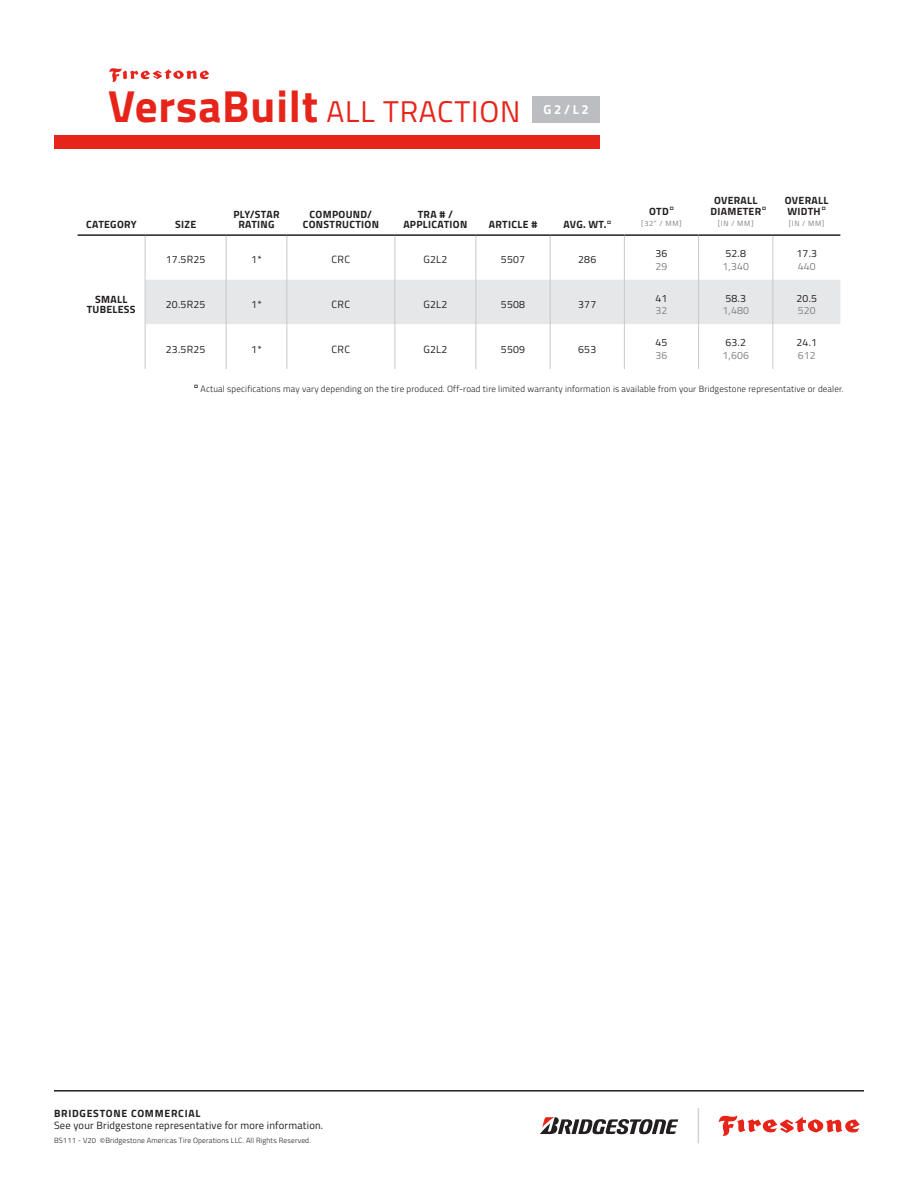
<style>
.page{position:relative;width:918px;height:1188px;background:#fff}
.page>*{position:absolute;margin:0;border:0;box-sizing:border-box;transform-origin:0 0}
.t1{font:30px "Titillium Web";letter-spacing:.03em;color:#e72419}
.t2{font:700 12.9px "Titillium Web";color:#fff}
.Body_Copy{font:10.5px/12.8px "Titillium Web";letter-spacing:.02em;color:#231f20}
.Body_Copy-2{font:700 10.5px/10.5px "Titillium Web";letter-spacing:.03em;color:#231f20;text-align:center}
.Body_Copy-3{font:10.5px/12.8px "Titillium Web";letter-spacing:.02em;color:#808285}
.Body_Copy-4{font:700 10.5px "Titillium Web";letter-spacing:.07em;color:#231f20}
.Body_Copy-5{font:300 9px "Titillium Web";letter-spacing:.02em;color:#231f20}
.t3{font:300 7.5px "Titillium Web";letter-spacing:.02em;color:#231f20}
.Body_Copy-6{font:7.5px "Titillium Web";letter-spacing:.085em;color:#808285}
.s1{font-weight:700;font-size:45px}
.s2{color:#808285}
.s3{color:#231f20}
.s4{font-size:8.25px}
</style>
<div class="page">
<div style="left:532px;top:96px;width:68px;height:27px;background:#bcbdc0"></div>
<svg style="left:109px;top:68px;width:100px;height:14px"></svg>
<div style="left:54px;top:136px;width:546px;height:13px;background:#e72419"></div>
<svg style="left:540px;top:1117px;width:138px;height:17px"></svg>
<svg style="left:719px;top:1115px;width:141px;height:21px"></svg>
<hr style="left:698px;top:1108px;width:1px;height:35px;background:#d1d2d4">
<hr style="left:54px;top:1090px;width:810px;height:2px;background:#231f20">
<svg style="left:146px;top:280px;width:694px;height:89px"></svg>
<hr style="left:78px;top:234px;width:67px;height:2px;background:#231f20">
<hr style="left:145px;top:234px;width:81px;height:2px;background:#231f20">
<hr style="left:226px;top:234px;width:61px;height:2px;background:#231f20">
<hr style="left:287px;top:234px;width:108px;height:2px;background:#231f20">
<hr style="left:395px;top:234px;width:81px;height:2px;background:#231f20">
<hr style="left:476px;top:234px;width:74px;height:2px;background:#231f20">
<hr style="left:145px;top:236px;width:1px;height:44px;background:#c7c8ca">
<hr style="left:226px;top:236px;width:1px;height:44px;background:#c7c8ca">
<hr style="left:286px;top:236px;width:1px;height:44px;background:#c7c8ca">
<hr style="left:394px;top:236px;width:1px;height:44px;background:#c7c8ca">
<hr style="left:476px;top:236px;width:1px;height:44px;background:#c7c8ca">
<hr style="left:145px;top:324px;width:1px;height:45px;background:#c7c8ca">
<hr style="left:226px;top:324px;width:1px;height:45px;background:#c7c8ca">
<hr style="left:286px;top:324px;width:1px;height:45px;background:#c7c8ca">
<hr style="left:394px;top:324px;width:1px;height:45px;background:#c7c8ca">
<hr style="left:476px;top:324px;width:1px;height:45px;background:#c7c8ca">
<hr style="left:145px;top:280px;width:1px;height:44px;background:#c7c8ca">
<hr style="left:226px;top:280px;width:1px;height:44px;background:#c7c8ca">
<hr style="left:286px;top:280px;width:1px;height:44px;background:#c7c8ca">
<hr style="left:394px;top:280px;width:1px;height:44px;background:#c7c8ca">
<hr style="left:476px;top:280px;width:1px;height:44px;background:#c7c8ca">
<hr style="left:550px;top:234px;width:74px;height:2px;background:#231f20">
<hr style="left:624px;top:234px;width:75px;height:2px;background:#231f20">
<hr style="left:699px;top:234px;width:74px;height:2px;background:#231f20">
<hr style="left:773px;top:234px;width:67px;height:2px;background:#231f20">
<hr style="left:550px;top:236px;width:1px;height:44px;background:#c7c8ca">
<hr style="left:624px;top:236px;width:1px;height:44px;background:#c7c8ca">
<hr style="left:698px;top:236px;width:1px;height:44px;background:#c7c8ca">
<hr style="left:772px;top:236px;width:1px;height:44px;background:#c7c8ca">
<hr style="left:550px;top:280px;width:1px;height:44px;background:#c7c8ca">
<hr style="left:624px;top:280px;width:1px;height:44px;background:#c7c8ca">
<hr style="left:698px;top:280px;width:1px;height:44px;background:#c7c8ca">
<hr style="left:772px;top:280px;width:1px;height:44px;background:#c7c8ca">
<hr style="left:550px;top:324px;width:1px;height:45px;background:#c7c8ca">
<hr style="left:624px;top:324px;width:1px;height:45px;background:#c7c8ca">
<hr style="left:698px;top:324px;width:1px;height:45px;background:#c7c8ca">
<hr style="left:772px;top:324px;width:1px;height:45px;background:#c7c8ca">
<p class="t1" style="left:108px;top:89px;width:414px"><span class="s1">VersaBuilt</span> ALL TRACTION</p>
<p class="t2" style="left:544px;top:99px;width:47px">G2/L2</p>
<p class="Body_Copy-2" style="left:86px;top:219px;width:52px">CATEGORY</p>
<p class="Body_Copy-2" style="left:175px;top:219px;width:23px">SIZE</p>
<p class="Body_Copy-2" style="left:233px;top:208px;width:48px">PLY/STAR<br>RATING</p>
<p class="Body_Copy-2" style="left:303px;top:208px;width:78px">COMPOUND/<br>CONSTRUCTION</p>
<p class="Body_Copy-2" style="left:403px;top:208px;width:66px">TRA # /<br>APPLICATION</p>
<p class="Body_Copy-2" style="left:489px;top:219px;width:50px">ARTICLE #</p>
<p class="Body_Copy-2" style="left:563px;top:219px;width:45px">AVG. WT.</p>
<p class="Body_Copy-2" style="left:649px;top:205px;width:21px">OTD</p>
<p class="Body_Copy-6" style="left:641px;top:218px;width:42px">[32” / MM]</p>
<p class="Body_Copy-2" style="left:710px;top:195px;width:52px">OVERALL<br>DIAMETER</p>
<p class="Body_Copy-6" style="left:718px;top:218px;width:37px">[IN / MM]</p>
<p class="Body_Copy-2" style="left:785px;top:195px;width:45px;text-align:left">OVERALL<br>WIDTH</p>
<p class="Body_Copy-6" style="left:789px;top:218px;width:37px">[IN / MM]</p>
<p class="Body_Copy-2" style="left:87px;top:293px;width:51px">SMALL<br>TUBELESS</p>
<p class="Body_Copy" style="left:166px;top:253px;width:41px">17.5R25</p>
<p class="Body_Copy" style="left:251px;top:253px;width:12px">1*</p>
<p class="Body_Copy" style="left:332px;top:253px;width:20px">CRC</p>
<p class="Body_Copy" style="left:423px;top:253px;width:26px">G2L2</p>
<p class="Body_Copy" style="left:501px;top:253px;width:26px">5507</p>
<p class="Body_Copy" style="left:578px;top:253px;width:20px">286</p>
<p class="Body_Copy" style="left:656px;top:246px;width:13px">36<br><span class="s2">29</span></p>
<p class="Body_Copy-3" style="left:722px;top:246px;width:28px"><span class="s3">52.8<br></span>1,340</p>
<p class="Body_Copy" style="left:797px;top:246px;width:22px">17.3<br><span class="s2">440</span></p>
<p class="Body_Copy" style="left:166px;top:297px;width:41px">20.5R25</p>
<p class="Body_Copy" style="left:251px;top:297px;width:12px">1*</p>
<p class="Body_Copy" style="left:332px;top:297px;width:20px">CRC</p>
<p class="Body_Copy" style="left:423px;top:297px;width:26px">G2L2</p>
<p class="Body_Copy" style="left:501px;top:297px;width:26px">5508</p>
<p class="Body_Copy" style="left:578px;top:297px;width:20px">377</p>
<p class="Body_Copy" style="left:656px;top:291px;width:13px">41<br><span class="s2">32</span></p>
<p class="Body_Copy-3" style="left:722px;top:291px;width:28px"><span class="s3">58.3<br></span>1,480</p>
<p class="Body_Copy" style="left:797px;top:291px;width:22px">20.5<br><span class="s2">520</span></p>
<p class="Body_Copy" style="left:166px;top:342px;width:41px">23.5R25</p>
<p class="Body_Copy" style="left:251px;top:342px;width:12px">1*</p>
<p class="Body_Copy" style="left:332px;top:342px;width:20px">CRC</p>
<p class="Body_Copy" style="left:423px;top:342px;width:26px">G2L2</p>
<p class="Body_Copy" style="left:501px;top:342px;width:26px">5509</p>
<p class="Body_Copy" style="left:578px;top:342px;width:20px">653</p>
<p class="Body_Copy" style="left:656px;top:336px;width:13px">45<br><span class="s2">36</span></p>
<p class="Body_Copy-3" style="left:722px;top:336px;width:28px"><span class="s3">63.2<br></span>1,606</p>
<p class="Body_Copy" style="left:797px;top:336px;width:22px">24.1<br><span class="s2">612</span></p>
<p class="Body_Copy-5" style="left:201px;top:382px;width:645px">Actual specifications may vary depending on the tire produced. Off-road tire limited warranty information is available from your Bridgestone representative or dealer.</p>
<p class="Body_Copy-4" style="left:54px;top:1105px;width:148px">BRIDGESTONE COMMERCIAL</p>
<p class="Body_Copy" style="left:54px;top:1119px;width:271px">See your Bridgestone representative for more information.</p>
<p class="t3" style="left:54px;top:1135px;width:258px">BS111 - V20 <span class="s4">©</span>Bridgestone Americas Tire Operations LLC. All Rights Reserved.</p>
</div>
